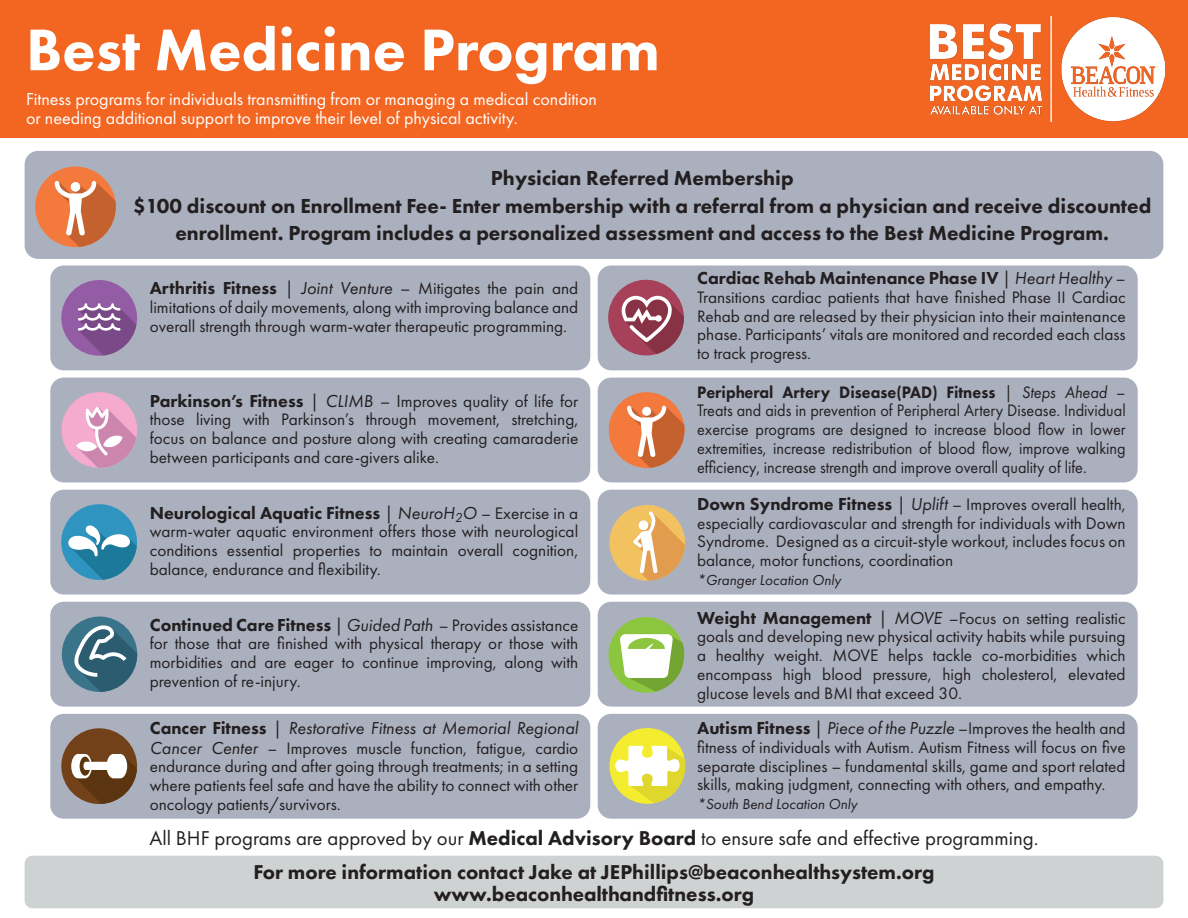
<style>
.page{position:relative;width:1188px;height:918px;background:#fff}
.page>*{position:absolute;margin:0;border:0;box-sizing:border-box;transform-origin:0 0}
.t1{font:800 60.9px "Futura PT";color:#fff}
.t2{font:800 21px/27.5px "Futura PT";color:#231f20;text-align:center}
.t3{font:800 20.85px/22.5px "Futura PT";color:#231f20;text-align:center}
.t4{font:20.85px "Futura PT";color:#231f20}
.t5{font:800 18px "Futura PT";color:#231f20}
.t6{font:18px/19.5px "Futura PT";color:#fff}
.t7{font:italic 18px "Futura PT";color:#231f20}
.t8{font:17.25px/18.8px "Futura PT";color:#231f20;text-align:justify}
.t9{font:17.25px/18.8px "Futura PT";color:#231f20;text-align:justify;scale:.94 1}
.t10{font:italic 15px "Futura PT";color:#231f20}
.s1{font-weight:800;font-size:18px}
.s2{font-size:18px}
.s3{font-style:italic;font-size:18px}
.s4{font-weight:400}
.s5{font-weight:400;font-style:italic}
.s6{font-weight:400;font-size:17.25px}
.s7{font-weight:800}
.s8{font-style:italic}
.s9{font-weight:800;font-style:normal}
.s10{font-style:normal}
</style>
<div class="page">
<div style="left:0;top:0;width:1188px;height:137px;background:#f36622"></div>
<img style="left:931px;top:16px;width:234px;height:105px">
<div style="left:25px;top:856px;width:1138px;height:52px;background:#cfd2d2;border-radius:8px"></div>
<div style="left:25px;top:151px;width:1138px;height:108px;background:#abb0bf;border-radius:14px"></div>
<div style="left:35px;top:167px;width:81px;height:80px;background:#f4793d;border-radius:50%"></div>
<svg style="left:52px;top:181px;width:64px;height:66px"></svg>
<div style="left:50px;top:265px;width:540px;height:105px;background:#abb0bf;border-radius:14px"></div>
<div style="left:50px;top:378px;width:540px;height:104px;background:#abb0bf;border-radius:14px"></div>
<div style="left:50px;top:490px;width:540px;height:105px;background:#abb0bf;border-radius:14px"></div>
<div style="left:50px;top:602px;width:540px;height:105px;background:#abb0bf;border-radius:14px"></div>
<div style="left:50px;top:714px;width:540px;height:105px;background:#abb0bf;border-radius:14px"></div>
<div style="left:598px;top:602px;width:540px;height:105px;background:#abb0bf;border-radius:14px"></div>
<div style="left:598px;top:714px;width:540px;height:105px;background:#abb0bf;border-radius:14px"></div>
<div style="left:598px;top:265px;width:540px;height:105px;background:#abb0bf;border-radius:14px"></div>
<div style="left:598px;top:378px;width:540px;height:104px;background:#abb0bf;border-radius:14px"></div>
<div style="left:598px;top:490px;width:540px;height:105px;background:#abb0bf;border-radius:14px"></div>
<div style="left:61px;top:280px;width:76px;height:76px;background:#955ca6;border-radius:50%"></div>
<svg style="left:76px;top:303px;width:60px;height:52px"></svg>
<div style="left:61px;top:392px;width:76px;height:76px;background:#f5abcd;border-radius:50%"></div>
<svg style="left:76px;top:407px;width:60px;height:61px"></svg>
<div style="left:61px;top:504px;width:76px;height:76px;background:#2f94bf;border-radius:50%"></div>
<svg style="left:65px;top:525px;width:72px;height:55px"></svg>
<div style="left:62px;top:617px;width:75px;height:75px;background:#3a748b;border-radius:50%"></div>
<svg style="left:73px;top:625px;width:64px;height:67px"></svg>
<div style="left:61px;top:728px;width:76px;height:76px;background:#724119;border-radius:50%"></div>
<svg style="left:70px;top:754px;width:67px;height:50px"></svg>
<div style="left:608px;top:280px;width:76px;height:75px;background:#a74059;border-radius:50%"></div>
<svg style="left:620px;top:296px;width:64px;height:58px"></svg>
<div style="left:609px;top:392px;width:76px;height:76px;background:#f4793d;border-radius:50%"></div>
<svg style="left:625px;top:406px;width:60px;height:62px"></svg>
<div style="left:609px;top:505px;width:76px;height:76px;background:#f2c260;border-radius:50%"></div>
<svg style="left:632px;top:511px;width:53px;height:70px"></svg>
<div style="left:609px;top:617px;width:75px;height:76px;background:#8bc63e;border-radius:50%"></div>
<svg style="left:620px;top:634px;width:65px;height:58px"></svg>
<div style="left:610px;top:728px;width:75px;height:76px;background:#f4ed2f;border-radius:50%"></div>
<svg style="left:615px;top:746px;width:71px;height:57px"></svg>
<h1 class="t1" style="left:26px;top:23px;width:635px">Best Medicine Program</h1>
<p class="t6" style="left:26px;top:90px;width:572px">Fitness programs for individuals transmitting from or managing a medical condition or needing additional support to improve their level of physical activity.</p>
<p class="t2" style="left:133px;top:166px;width:1020px">Physician Referred Membership<br>$100 discount on Enrollment Fee- Enter membership with a referral from a physician and receive discounted enrollment. Program includes a personalized assessment and access to the Best Medicine Program.</p>
<p class="t8" style="left:150px;top:281px;width:430px"><span class="s1">Arthritis Fitness</span> <span class="s2">|</span> <span class="s3">Joint Venture</span> <span class="s2">–</span> Mitigates the pain and limitations of daily movements, along with improving balance and overall strength through warm-water therapeutic programming.</p>
<p class="t5" style="left:697px;top:270px;width:430px">Cardiac Rehab Maintenance Phase IV <span class="s4">|</span> <span class="s5">Heart Healthy</span> <span class="s6">–</span></p>
<p class="t8" style="left:697px;top:289px;width:430px">Transitions cardiac patients that have finished Phase II Cardiac Rehab and are released by their physician into their maintenance phase. Participants’ vitals are monitored and recorded each class to track progress.</p>
<p class="t9" style="left:697px;top:384px;width:457px"><span class="s7">Peripheral Artery Disease(PAD) Fitness</span> | <span class="s8">Steps Ahead</span> – Treats and aids in prevention of Peripheral Artery Disease. Individual exercise programs are designed to increase blood flow in lower extremities, increase redistribution of blood flow, improve walking efficiency, increase strength and improve overall quality of life.</p>
<p class="t8" style="left:697px;top:496px;width:430px"><span class="s1">Down Syndrome Fitness</span> <span class="s2">|</span> <span class="s3">Uplift</span> – Improves overall health, especially cardiovascular and strength for individuals with Down Syndrome. Designed as a circuit-style workout, includes focus on balance, motor functions, coordination</p>
<p class="t10" style="left:697px;top:574px;width:146px">*Granger Location Only</p>
<p class="t8" style="left:697px;top:610px;width:430px"><span class="s1">Weight Management</span> <span class="s2">|</span> <span class="s3">MOVE</span> –Focus on setting realistic goals and developing new physical activity habits while pursuing a healthy weight. MOVE helps tackle co-morbidities which encompass high blood pressure, high cholesterol, elevated glucose levels and BMI that exceed 30.</p>
<p class="t8" style="left:697px;top:720px;width:430px"><span class="s1">Autism Fitness</span> <span class="s2">|</span> <span class="s3">Piece of the Puzzle</span> –Improves the health and fitness of individuals with Autism. Autism Fitness will focus on five separate disciplines – fundamental skills, game and sport related skills, making judgment, connecting with others, and empathy.</p>
<p class="t10" style="left:697px;top:798px;width:162px">*South Bend Location Only</p>
<p class="t4" style="left:150px;top:829px;width:890px">All BHF programs are approved by our <span class="s7">Medical Advisory Board</span> to ensure safe and effective programming.</p>
<p class="t8" style="left:150px;top:393px;width:430px"><span class="s1">Parkinson’s Fitness</span> <span class="s2">|</span> <span class="s3">CLIMB –</span> <span class="s2">I</span>mproves quality of life for those living with Parkinson’s through movement, stretching, focus on balance and posture along with creating camaraderie between participants and care-givers alike.</p>
<p class="t5" style="left:150px;top:505px;width:430px">Neurological Aquatic Fitness <span class="s4">|</span> <span class="s5">NeuroH</span><sub>2</sub><span class="s5">O</span> <span class="s6">– Exercise in a</span></p>
<p class="t8" style="left:150px;top:524px;width:430px">warm-water aquatic environment offers those with neurological conditions essential properties to maintain overall cognition, balance, endurance and flexibility.</p>
<p class="t5" style="left:150px;top:617px;width:430px">Continued Care Fitness <span class="s4">|</span> <span class="s5">Guided Path</span> <span class="s6">– Provides assistance</span></p>
<p class="t8" style="left:150px;top:636px;width:430px">for those that are finished with physical therapy or those with morbidities and are eager to continue improving, along with prevention of re-injury.</p>
<p class="t7" style="left:150px;top:721px;width:430px"><span class="s9">Cancer Fitness</span> <span class="s10">|</span> Restorative Fitness at Memorial Regional</p>
<p class="t8" style="left:150px;top:740px;width:430px"><span class="s3">Cancer Center</span> – Improves muscle function, fatigue, cardio endurance during and after going through treatments; in a setting where patients feel safe and have the ability to connect with other oncology patients/survivors.</p>
<p class="t3" style="left:253px;top:862px;width:683px">For more information contact Jake at JEPhillips@beaconhealthsystem.org www.beaconhealthandfitness.org</p>
</div>
